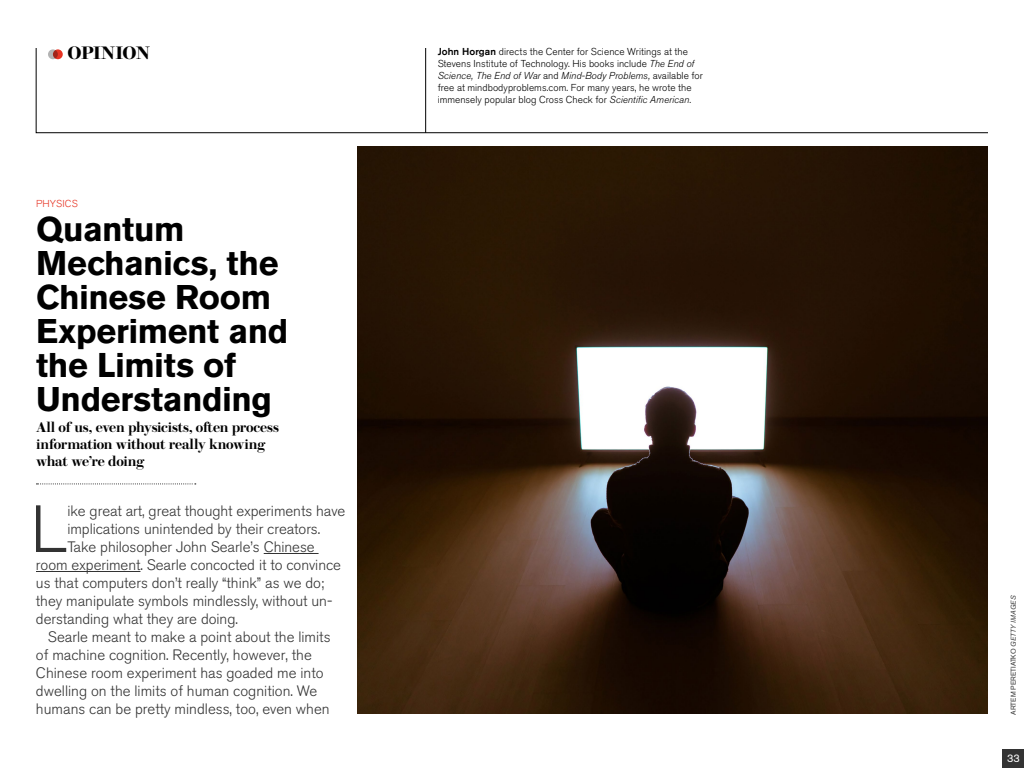
<style>
.page{position:relative;width:1024px;height:768px;background:#fff}
.page>*{position:absolute;margin:0;border:0;box-sizing:border-box;transform-origin:0 0}
.t1{font:300 66px "Akzidenz Grotesk BE";color:#333}
.t2{font:700 34px/34px "Akzidenz Grotesk BE";letter-spacing:-.01em;color:#000}
.t3{font:600 18px "Brunel Deck";letter-spacing:-.035em;color:#000}
.t4{font:300 15px "Akzidenz Grotesk BE";letter-spacing:-.005em;color:#333}
.t5{font:300 15px/18px "Akzidenz Grotesk BQ";color:#333}
.t6{font:600 14px/17px "Brunel Deck";letter-spacing:-.015em;color:#000}
.t7{font:11px "Akzidenz Grotesk BE";color:#fff}
.t8{font:300 10px/12px "Akzidenz Grotesk BQ";letter-spacing:.005em;color:#000}
.t9{font:300 10px "Akzidenz Grotesk BE";letter-spacing:.02em;color:#e63323}
.t10{font:7px "Akzidenz Grotesk BE";color:#333}
.s1{font-weight:500}
.s2{font-style:italic}
</style>
<div class="page">
<svg style="left:36px;top:483px;width:160px;height:1px"></svg>
<hr style="left:264px;top:553px;width:55px;height:1px;background:#333">
<hr style="left:36px;top:571px;width:104px;height:1px;background:#333">
<img style="left:357px;top:146px;width:630px;height:568px">
<div style="left:1003px;top:749px;width:21px;height:19px;background:#333"></div>
<svg style="left:36px;top:48px;width:952px;height:85px"></svg>
<hr style="left:425px;top:48px;width:1px;height:85px;background:#000">
<div style="left:48px;top:49px;width:10px;height:10px;background:#b3b3b3;border-radius:50%"></div>
<svg style="left:53px;top:49px;width:10px;height:10px"></svg>
<p class="t3" style="left:68px;top:43px;width:84px">OPINION</p>
<p class="t9" style="left:36px;top:198px;width:43px">PHYSICS</p>
<h2 class="t2" style="left:36px;top:213px;width:254px">Quantum<br>Mechanics, the<br>Chinese Room<br>Experiment and the Limits of<br>Understanding</h2>
<p class="t6" style="left:36px;top:419px;width:245px">All of us, even physicists, often process information without really knowing what we’re doing</p>
<h1 class="t1" style="left:31px;top:492px;width:39px">L</h1>
<p class="t4" style="left:67px;top:502px;width:279px">ike great art, great thought experiments have</p>
<p class="t4" style="left:67px;top:520px;width:254px">implications unintended by their creators.</p>
<p class="t4" style="left:67px;top:538px;width:249px">Take philosopher John Searle’s Chinese</p>
<p class="t4" style="left:36px;top:556px;width:307px">room experiment. Searle concocted it to convince</p>
<p class="t4" style="left:36px;top:574px;width:290px">us that computers don’t really “think” as we do;</p>
<p class="t4" style="left:36px;top:592px;width:298px">they manipulate symbols mindlessly, without un-</p>
<p class="t4" style="left:36px;top:610px;width:203px">derstanding what they are doing.</p>
<p class="t5" style="left:36px;top:628px;width:296px;text-indent:12px">Searle meant to make a point about the limits of machine cognition. Recently, however, the Chinese room experiment has goaded me into dwelling on the limits of human cognition. We humans can be pretty mindless, too, even when</p>
<p class="t8" style="left:438px;top:46px;width:267px"><span class="s1">John Horgan</span> directs the Center for Science Writings at the Stevens Institute of Technology. His books include <span class="s2">The End of Science, The End of War</span> and <span class="s2">Mind-Body Problems,</span> available for free at mindbodyproblems.com. For many years, he wrote the immensely popular blog Cross Check for <span class="s2">Scientific American.</span></p>
<p class="t10" style="left:1009px;top:715px;width:121px;rotate:-90deg">ARTEM PERETIATKO <span class="s2">GETTY IMAGES</span></p>
<p class="t7" style="left:1007px;top:752px;width:14px">33</p>
</div>
